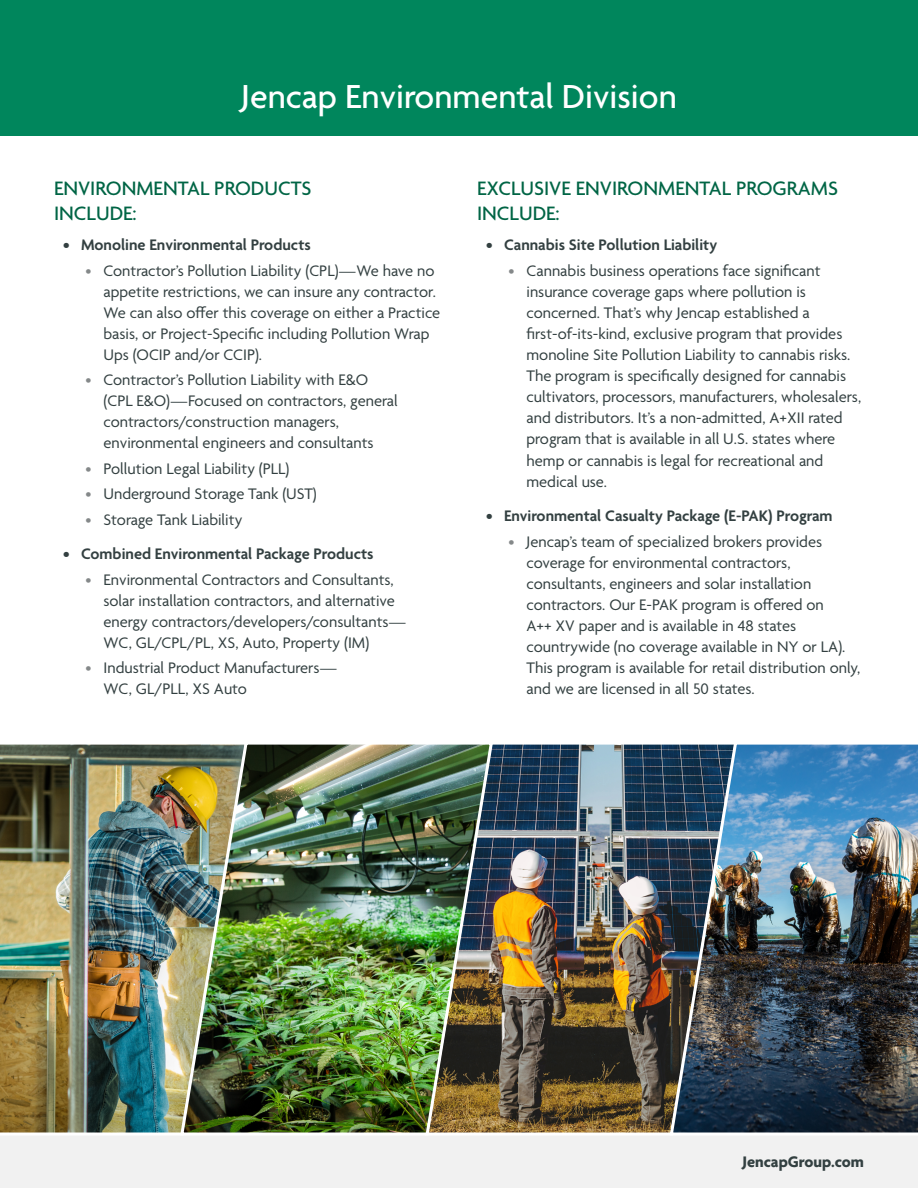
<style>
.page{position:relative;width:918px;height:1188px;background:#fff}
.page>*{position:absolute;margin:0;border:0;box-sizing:border-box;transform-origin:0 0}
.t1{font:500 36px "Agenda";color:#fff}
.t2{font:500 21px/25.2px "Agenda";color:#006545}
.t3{font:16.5px/21px "Agenda";color:#334041}
.t4{font:600 16.5px "Agenda";color:#334041}
.t5{font:700 16.5px "Agenda";color:#334041}
.s1{color:#848889}
</style>
<div class="page">
<div style="left:0;top:0;width:918px;height:136px;background:#00865c"></div>
<div style="left:0;top:1134px;width:918px;height:54px;background:#f1f1f1"></div>
<img style="left:0;top:744px;width:178px;height:391px">
<img style="left:495px;top:744px;width:173px;height:391px">
<img style="left:178px;top:744px;width:317px;height:391px">
<img style="left:668px;top:744px;width:250px;height:391px">
<h1 class="t1" style="left:241px;top:77px;width:437px">Jencap Environmental Division</h1>
<p class="t2" style="left:54px;top:177px;width:259px">ENVIRONMENTAL PRODUCTS<br>INCLUDE:</p>
<p class="t4" style="left:63px;top:236px;width:249px">• Monoline Environmental Products</p>
<p class="t3" style="left:104px;top:261px;width:338px;text-indent:-18px"><span class="s1">•</span> Contractor’s Pollution Liability (CPL)—We have no appetite restrictions, we can insure any contractor.<br>We can also offer this coverage on either a Practice basis, or Project-Specific including Pollution Wrap Ups (OCIP and/or CCIP).</p>
<p class="t3" style="left:104px;top:370px;width:296px;text-indent:-18px"><span class="s1">•</span> Contractor’s Pollution Liability with E&amp;O (CPL E&amp;O)—Focused on contractors, general contractors/construction managers, environmental engineers and consultants</p>
<p class="t3" style="left:86px;top:459px;width:205px"><span class="s1">•</span> Pollution Legal Liability (PLL)</p>
<p class="t3" style="left:86px;top:484px;width:233px"><span class="s1">•</span> Underground Storage Tank (UST)</p>
<p class="t3" style="left:86px;top:510px;width:158px"><span class="s1">•</span> Storage Tank Liability</p>
<p class="t4" style="left:63px;top:545px;width:312px">• Combined Environmental Package Products</p>
<p class="t3" style="left:104px;top:570px;width:304px;text-indent:-18px"><span class="s1">•</span> Environmental Contractors and Consultants, solar installation contractors, and alternative energy contractors/developers/consultants— WC, GL/CPL/PL, XS, Auto, Property (IM)</p>
<p class="t3" style="left:104px;top:658px;width:235px;text-indent:-18px"><span class="s1">•</span> Industrial Product Manufacturers—<br>WC, GL/PLL, XS Auto</p>
<p class="t2" style="left:477px;top:177px;width:363px">EXCLUSIVE ENVIRONMENTAL PROGRAMS<br>INCLUDE:</p>
<p class="t4" style="left:486px;top:236px;width:233px">• Cannabis Site Pollution Liability</p>
<p class="t3" style="left:527px;top:261px;width:336px;text-indent:-18px"><span class="s1">•</span> Cannabis business operations face significant insurance coverage gaps where pollution is concerned. That’s why Jencap established a first-of-its-kind, exclusive program that provides monoline Site Pollution Liability to cannabis risks.<br>The program is specifically designed for cannabis cultivators, processors, manufacturers, wholesalers, and distributors. It’s a non-admitted, A+XII rated program that is available in all U.S. states where hemp or cannabis is legal for recreational and medical use.</p>
<p class="t4" style="left:486px;top:507px;width:348px">• Environmental Casualty Package (E-PAK) Program</p>
<p class="t3" style="left:527px;top:532px;width:335px;text-indent:-18px"><span class="s1">•</span> Jencap’s team of specialized brokers provides coverage for environmental contractors, consultants, engineers and solar installation contractors. Our E-PAK program is offered on<br>A++ XV paper and is available in 48 states countrywide (no coverage available in NY or LA).<br>This program is available for retail distribution only, and we are licensed in all 50 states.</p>
<p class="t5" style="left:742px;top:1153px;width:123px">JencapGroup.com</p>
</div>
